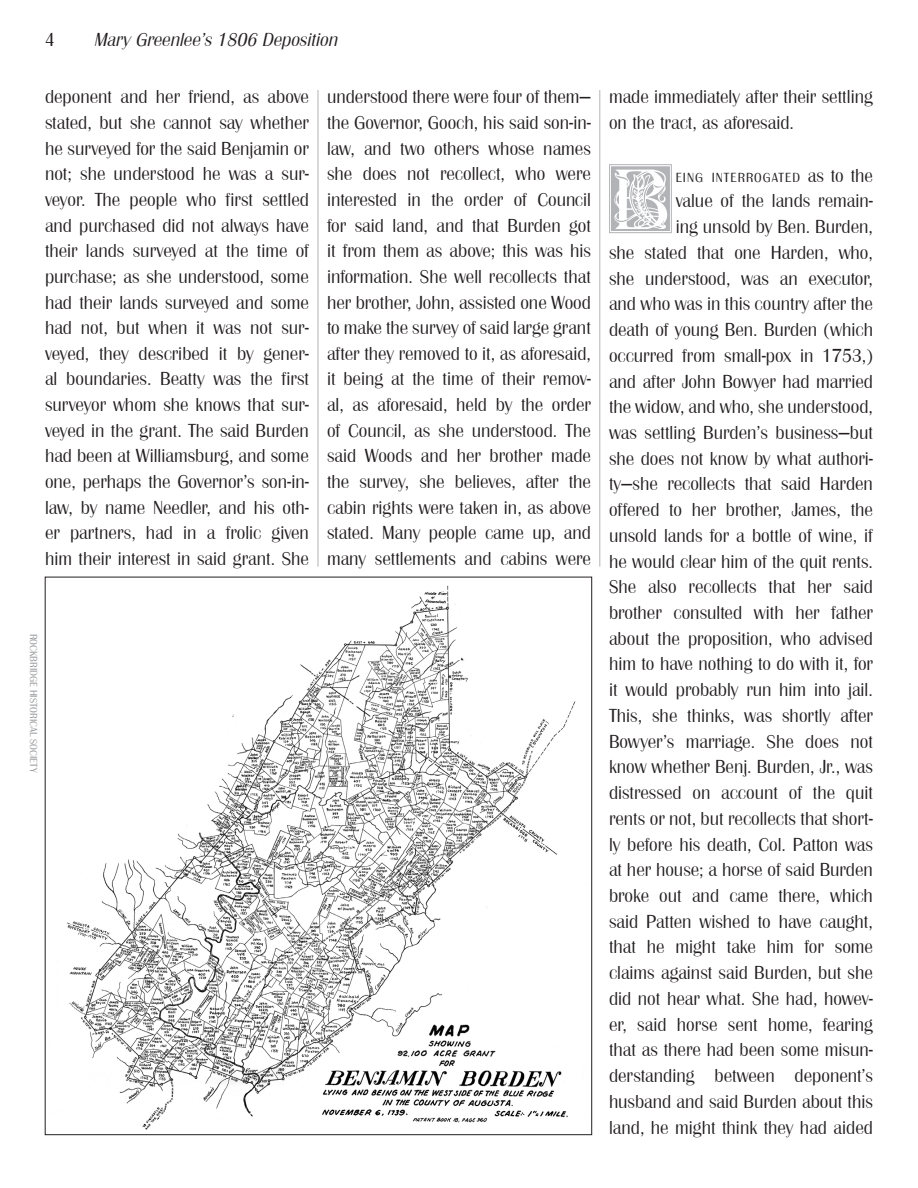
<style>
.page{position:relative;width:918px;height:1188px;background:#fff}
.page>*{position:absolute;margin:0;border:0;box-sizing:border-box;transform-origin:0 0}
.drop_cap{font:900 76.65px "Elzevier Initials";color:#b2b3b7}
.text{font:500 19.5px/25.7px "Britannic";color:#231f20;text-align:justify}
.drop_cap-2{font:500 19.5px/25.8px "Britannic";color:#231f20;text-align:right}
.t1{font:italic 500 19.5px "Britannic";color:#231f20}
.drop_cap-3{font:500 13.65px "Britannic";letter-spacing:.07em;color:#231f20}
.photo_credit{font:500 10.5px "Britannic";color:#939598}
.s1{font-size:19.5px}
</style>
<div class="page">
<hr style="left:600px;top:90px;width:1px;height:477px;background:#b2b3b7">
<hr style="left:318px;top:90px;width:1px;height:477px;background:#b2b3b7">
<img style="left:67px;top:585px;width:509px;height:545px">
<p class="drop_cap-2" style="left:45px;top:27px;width:11px">4</p>
<p class="t1" style="left:94px;top:29px;width:249px">Mary Greenlee’s1806 Deposition</p>
<p class="text" style="left:45px;top:84px;width:266px">deponent and her friend, as above stated, but she cannot say whether he surveyed for the said Benjamin or not; she understood he was a sur&shy;veyor. The people who first settled and purchased did not always have their lands surveyed at the time of purchase; as she understood, some had their lands surveyed and some had not, but when it was not sur&shy;veyed, they described it by gener&shy;al boundaries. Beatty was the first surveyor whom she knows that sur&shy;veyed in the grant. The said Burden had been at Williamsburg, and some one, perhaps the Governor’s son-in&shy;law, by name Needler, and his oth&shy;er partners, had in a frolic given him their interest in said grant. She</p>
<p class="text" style="left:327px;top:84px;width:266px">understood there were four of them— the Governor, Gooch, his said son-in&shy;law, and two others whose names she does not recollect, who were interested in the order of Council for said land, and that Burden got it from them as above; this was his information. She well recollects that her brother, John, assisted one Wood to make the survey of said large grant after they removed to it, as aforesaid, it being at the time of their remov&shy;al, as aforesaid, held by the order of Council, as she understood. The said Woods and her brother made the survey, she believes, after the cabin rights were taken in, as above stated. Many people came up, and many settlements and cabins were</p>
<p class="text" style="left:609px;top:84px;width:265px">made immediately after their settling on the tract, as aforesaid.</p>
<p class="drop_cap" style="left:609px;top:162px;width:64px">B</p>
<p class="drop_cap-3" style="left:676px;top:170px;width:199px">EING INTERROGATED <span class="s1">as to the</span></p>
<p class="drop_cap-2" style="left:609px;top:188px;width:266px">value of the lands remain-<br>ing unsold by Ben. Burden,<br>she stated that one Harden, who, she understood, was an executor, and who was in this country after the death of young Ben. Burden (which occurred from small-pox in 1753,) and after John Bowyer had married the widow, and who, she understood, was settling Burden’s business—but she does not know by what authori&shy;ty—she recollects that said Harden offered to her brother, James, the unsold lands for a bottle of wine, if he would clear him of the quit rents.<br>She also recollects that her said brother consulted with her father about the proposition, who advised him to have nothing to do with it, for it would probably run him into jail.<br>This, she thinks, was shortly after Bowyer’s marriage. She does not know whether Benj. Burden, Jr., was distressed on account of the quit rents or not, but recollects that short&shy;ly before his death, Col. Patton was at her house; a horse of said Burden broke out and came there, which said Patten wished to have caught, that he might take him for some claims against said Burden, but she did not hear what. She had, howev&shy;er, said horse sent home, fearing that as there had been some misun&shy;derstanding between deponent’s husband and said Burden about this land, he might think they had aided</p>
<p class="photo_credit" style="left:39px;top:634px;width:140px;rotate:90deg">ROCKBRIDGE HISTORICAL SOCIETY</p>
</div>
